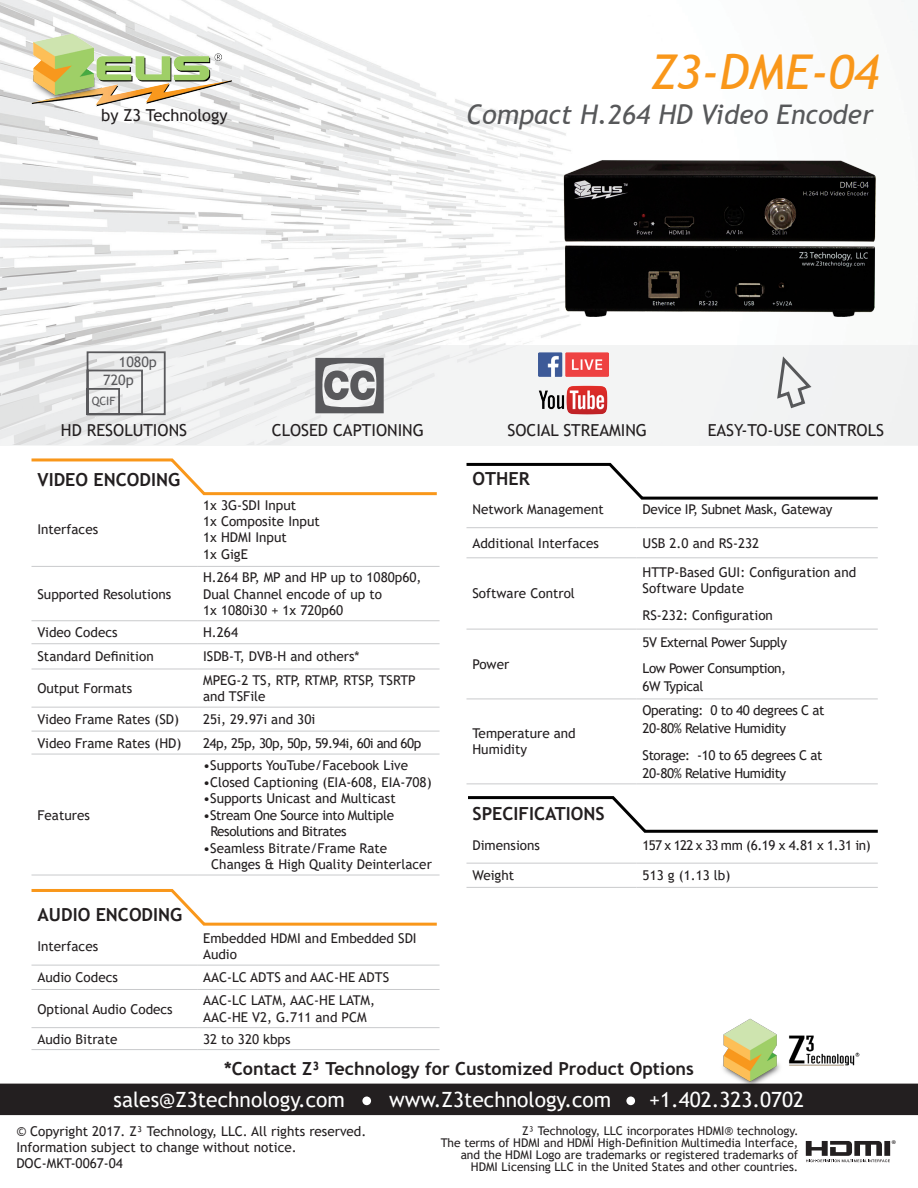
<style>
.page{position:relative;width:918px;height:1188px;background:#fff}
.page>*{position:absolute;margin:0;border:0;box-sizing:border-box;transform-origin:0 0}
.t1{font:italic 48px "Trebuchet MS";color:#f9971a}
.t2{font:italic 27px "Trebuchet MS";color:#57585a}
.t3{font:21px "Trebuchet MS";color:#fff}
.t4{font:700 18px "Trebuchet MS";color:#231f20}
.t5{font:16.5px "Trebuchet MS";color:#231f20}
.t6{font:14.4px/18.6px "Trebuchet MS";color:#59595c}
.t7{font:13.5px/16.2px "Trebuchet MS";color:#231f20}
.t8{font:13.5px "Trebuchet MS";letter-spacing:-.03em;color:#231f20}
.t9{font:13.5px "Trebuchet MS";letter-spacing:-.04em;color:#231f20}
.t10{font:13.5px "Trebuchet MS";letter-spacing:-.045em;color:#231f20}
.t11{font:13.5px "Trebuchet MS";letter-spacing:-.02em;color:#231f20}
.t12{font:12px/12px "Trebuchet MS";color:#231f20;text-align:right}
.t13{font:11.4px "Trebuchet MS";color:#59595c}
.t14{font:11.25px "Myriad Pro";color:#231f20}
</style>
<div class="page">
<img style="left:0;top:0;width:913px;height:345px">
<svg style="left:0;top:345px;width:918px;height:101px;fill:#f2f3f4"></svg>
<svg style="left:775px;top:353px;width:38px;height:57px"></svg>
<svg style="left:86px;top:350px;width:81px;height:66px"></svg>
<img style="left:558px;top:156px;width:324px;height:161px">
<hr style="left:32px;top:1027px;width:165px;height:1px;background:#c9cacc">
<hr style="left:197px;top:1027px;width:243px;height:1px;background:#c9cacc">
<hr style="left:32px;top:1049px;width:165px;height:1px;background:#c9cacc">
<hr style="left:197px;top:1049px;width:243px;height:1px;background:#c9cacc">
<hr style="left:32px;top:965px;width:165px;height:1px;background:#c9cacc">
<hr style="left:197px;top:965px;width:243px;height:1px;background:#c9cacc">
<hr style="left:32px;top:989px;width:165px;height:1px;background:#c9cacc">
<hr style="left:197px;top:989px;width:243px;height:1px;background:#c9cacc">
<hr style="left:32px;top:566px;width:165px;height:1px;background:#c9cacc">
<hr style="left:197px;top:566px;width:243px;height:1px;background:#c9cacc">
<hr style="left:32px;top:620px;width:165px;height:1px;background:#c9cacc">
<hr style="left:197px;top:620px;width:243px;height:1px;background:#c9cacc">
<hr style="left:32px;top:643px;width:165px;height:1px;background:#c9cacc">
<hr style="left:197px;top:643px;width:243px;height:1px;background:#c9cacc">
<hr style="left:32px;top:669px;width:165px;height:1px;background:#c9cacc">
<hr style="left:197px;top:669px;width:243px;height:1px;background:#c9cacc">
<hr style="left:32px;top:707px;width:165px;height:1px;background:#c9cacc">
<hr style="left:197px;top:707px;width:243px;height:1px;background:#c9cacc">
<hr style="left:32px;top:731px;width:165px;height:1px;background:#c9cacc">
<hr style="left:197px;top:731px;width:243px;height:1px;background:#c9cacc">
<hr style="left:32px;top:754px;width:165px;height:1px;background:#c9cacc">
<hr style="left:197px;top:754px;width:243px;height:1px;background:#c9cacc">
<hr style="left:32px;top:875px;width:165px;height:1px;background:#c9cacc">
<hr style="left:197px;top:875px;width:243px;height:1px;background:#c9cacc">
<div style="left:1px;top:1084px;width:916px;height:30px;background:#231f20"></div>
<div style="left:0;top:1084px;width:918px;height:31px;border:2px solid #231f20"></div>
<div style="left:362px;top:1096px;width:10px;height:10px;background:#fff;border-radius:50%"></div>
<div style="left:361px;top:1095px;width:12px;height:12px;border:2px solid #231f20;border-radius:50%"></div>
<div style="left:626px;top:1096px;width:10px;height:10px;background:#fff;border-radius:50%"></div>
<div style="left:625px;top:1095px;width:12px;height:12px;border:2px solid #231f20;border-radius:50%"></div>
<hr style="left:466px;top:863px;width:171px;height:1px;background:#c9cacc">
<hr style="left:637px;top:863px;width:241px;height:1px;background:#c9cacc">
<hr style="left:466px;top:887px;width:171px;height:1px;background:#c9cacc">
<hr style="left:637px;top:887px;width:241px;height:1px;background:#c9cacc">
<svg style="left:31px;top:458px;width:406px;height:38px"></svg>
<svg style="left:31px;top:889px;width:406px;height:37px"></svg>
<svg style="left:468px;top:796px;width:410px;height:37px"></svg>
<svg style="left:466px;top:462px;width:412px;height:38px"></svg>
<svg style="left:806px;top:1141px;width:84px;height:21px"></svg>
<hr style="left:466px;top:527px;width:171px;height:1px;background:#c9cacc">
<hr style="left:637px;top:527px;width:241px;height:1px;background:#c9cacc">
<hr style="left:466px;top:557px;width:171px;height:1px;background:#c9cacc">
<hr style="left:637px;top:557px;width:241px;height:1px;background:#c9cacc">
<hr style="left:466px;top:629px;width:171px;height:1px;background:#c9cacc">
<hr style="left:637px;top:629px;width:241px;height:1px;background:#c9cacc">
<hr style="left:466px;top:699px;width:171px;height:1px;background:#c9cacc">
<hr style="left:637px;top:699px;width:241px;height:1px;background:#c9cacc">
<hr style="left:466px;top:784px;width:171px;height:1px;background:#c9cacc">
<hr style="left:637px;top:784px;width:241px;height:1px;background:#c9cacc">
<img style="left:714px;top:1018px;width:166px;height:69px">
<img style="left:27px;top:27px;width:207px;height:85px">
<svg style="left:315px;top:358px;width:69px;height:55px"></svg>
<img style="left:489px;top:316px;width:170px;height:98px">
<img style="left:505px;top:361px;width:136px;height:78px">
<p class="t5" style="left:101px;top:105px;width:128px">by Z3 Technology</p>
<p class="t1" style="left:650px;top:42px;width:230px">Z3-DME-04</p>
<p class="t2" style="left:466px;top:98px;width:409px">Compact H.264 HD Video Encoder</p>
<p class="t6" style="left:103px;top:352px;width:55px;text-indent:16px">1080p<br>720p</p>
<p class="t13" style="left:92px;top:394px;width:25px">QCIF</p>
<p class="t5" style="left:61px;top:419px;width:128px">HD RESOLUTIONS</p>
<p class="t5" style="left:272px;top:419px;width:154px">CLOSED CAPTIONING</p>
<p class="t5" style="left:507px;top:419px;width:141px">SOCIAL STREAMING</p>
<p class="t5" style="left:708px;top:419px;width:178px">EASY-TO-USE CONTROLS</p>
<p class="t4" style="left:38px;top:468px;width:144px">VIDEO ENCODING</p>
<p class="t7" style="left:38px;top:521px;width:62px">Interfaces</p>
<p class="t7" style="left:38px;top:586px;width:135px">Supported Resolutions</p>
<p class="t7" style="left:203px;top:497px;width:95px">1x 3G-SDI Input</p>
<p class="t7" style="left:203px;top:513px;width:118px">1x Composite Input</p>
<p class="t7" style="left:203px;top:529px;width:85px">1x HDMI Input</p>
<p class="t7" style="left:203px;top:546px;width:46px">1x GigE</p>
<p class="t7" style="left:203px;top:569px;width:220px">H.264 BP, MP and HP up to 1080p60,<br>Dual Channel encode of up to</p>
<p class="t7" style="left:203px;top:602px;width:142px">1x 1080i30 + 1x 720p60</p>
<p class="t7" style="left:38px;top:624px;width:82px">Video Codecs</p>
<p class="t7" style="left:203px;top:624px;width:37px">H.264</p>
<p class="t7" style="left:38px;top:648px;width:118px">Standard Definition</p>
<p class="t7" style="left:203px;top:648px;width:158px">ISDB-T, DVB-H and others*</p>
<p class="t7" style="left:38px;top:680px;width:96px">Output Formats</p>
<p class="t7" style="left:203px;top:672px;width:214px">MPEG-2 TS, RTP, RTMP, RTSP, TSRTP and TSFile</p>
<p class="t7" style="left:38px;top:711px;width:143px">Video Frame Rates (SD)</p>
<p class="t7" style="left:203px;top:711px;width:114px">25i, 29.97i and 30i</p>
<p class="t7" style="left:38px;top:735px;width:145px">Video Frame Rates (HD)</p>
<p class="t9" style="left:203px;top:734px;width:220px">24p, 25p, 30p, 50p, 59.94i, 60i and 60p</p>
<p class="t7" style="left:38px;top:807px;width:54px">Features</p>
<p class="t7" style="left:203px;top:757px;width:207px">•Supports YouTube/Facebook Live</p>
<p class="t7" style="left:203px;top:774px;width:230px">•Closed Captioning (EIA-608, EIA-708)</p>
<p class="t7" style="left:203px;top:790px;width:194px">•Supports Unicast and Multicast</p>
<p class="t8" style="left:203px;top:806px;width:192px">•Stream One Source into Multiple</p>
<p class="t8" style="left:210px;top:823px;width:138px">Resolutions and Bitrates</p>
<p class="t7" style="left:203px;top:840px;width:186px">•Seamless Bitrate/Frame Rate</p>
<p class="t7" style="left:211px;top:856px;width:222px">Changes &amp; High Quality Deinterlacer</p>
<p class="t4" style="left:38px;top:903px;width:146px">AUDIO ENCODING</p>
<p class="t7" style="left:38px;top:938px;width:62px">Interfaces</p>
<p class="t7" style="left:203px;top:930px;width:215px">Embedded HDMI and Embedded SDI<br>Audio</p>
<p class="t7" style="left:38px;top:969px;width:82px">Audio Codecs</p>
<p class="t7" style="left:203px;top:969px;width:188px">AAC-LC ADTS and AAC-HE ADTS</p>
<p class="t7" style="left:38px;top:1001px;width:137px">Optional Audio Codecs</p>
<p class="t7" style="left:203px;top:992px;width:174px">AAC-LC LATM, AAC-HE LATM,</p>
<p class="t7" style="left:203px;top:1009px;width:165px">AAC-HE V2, G.711 and PCM</p>
<p class="t7" style="left:38px;top:1031px;width:81px">Audio Bitrate</p>
<p class="t7" style="left:203px;top:1031px;width:89px">32 to 320 kbps</p>
<p class="t4" style="left:472px;top:467px;width:59px">OTHER</p>
<p class="t7" style="left:472px;top:501px;width:133px">Network Management</p>
<p class="t11" style="left:643px;top:501px;width:191px">Device IP, Subnet Mask, Gateway</p>
<p class="t7" style="left:472px;top:535px;width:128px">Additional Interfaces</p>
<p class="t7" style="left:643px;top:535px;width:118px">USB 2.0 and RS-232</p>
<p class="t7" style="left:472px;top:585px;width:104px">Software Control</p>
<p class="t7" style="left:472px;top:656px;width:38px">Power</p>
<p class="t7" style="left:472px;top:725px;width:105px">Temperature and<br>Humidity</p>
<p class="t7" style="left:643px;top:564px;width:215px">HTTP-Based GUI: Configuration and<br>Software Update</p>
<p class="t7" style="left:643px;top:607px;width:132px">RS-232: Configuration</p>
<p class="t8" style="left:643px;top:634px;width:146px">5V External Power Supply</p>
<p class="t8" style="left:643px;top:659px;width:145px">Low Power Consumption,</p>
<p class="t8" style="left:643px;top:677px;width:62px">6W Typical</p>
<p class="t8" style="left:643px;top:702px;width:183px">Operating: 0 to 40 degrees C at</p>
<p class="t8" style="left:643px;top:720px;width:145px">20-80% Relative Humidity</p>
<p class="t8" style="left:643px;top:747px;width:181px">Storage: -10 to 65 degrees C at</p>
<p class="t8" style="left:643px;top:765px;width:145px">20-80% Relative Humidity</p>
<p class="t4" style="left:472px;top:803px;width:134px">SPECIFICATIONS</p>
<p class="t7" style="left:472px;top:837px;width:69px">Dimensions</p>
<p class="t10" style="left:643px;top:836px;width:230px">157 x 122 x 33 mm (6.19 x 4.81 x 1.31 in)</p>
<p class="t7" style="left:472px;top:867px;width:43px">Weight</p>
<p class="t7" style="left:643px;top:867px;width:89px">513 g (1.13 lb)</p>
<p class="t4" style="left:224px;top:1057px;width:471px">*Contact Z³ Technology for Customized Product Options</p>
<p class="t3" style="left:114px;top:1086px;width:233px">sales@Z3technology.com</p>
<p class="t3" style="left:389px;top:1086px;width:223px">www.Z3technology.com</p>
<p class="t3" style="left:649px;top:1086px;width:157px">+1.402.323.0702</p>
<p class="t7" style="left:16px;top:1123px;width:352px">© Copyright 2017. Z³ Technology, LLC. All rights reserved.</p>
<p class="t7" style="left:16px;top:1139px;width:282px">Information subject to change without notice.</p>
<p class="t7" style="left:16px;top:1155px;width:108px">DOC-MKT-0067-04</p>
<p class="t12" style="left:522px;top:1124px;width:278px">Z³ Technology, LLC incorporates HDMI® technology.</p>
<p class="t12" style="left:441px;top:1136px;width:359px">The terms of HDMI and HDMI High-Definition Multimedia Interface, and the HDMI Logo are trademarks or registered trademarks of<br>HDMI Licensing LLC in the United States and other countries.</p>
<p class="t14" style="left:892px;top:1138px;width:6px">®</p>
</div>
